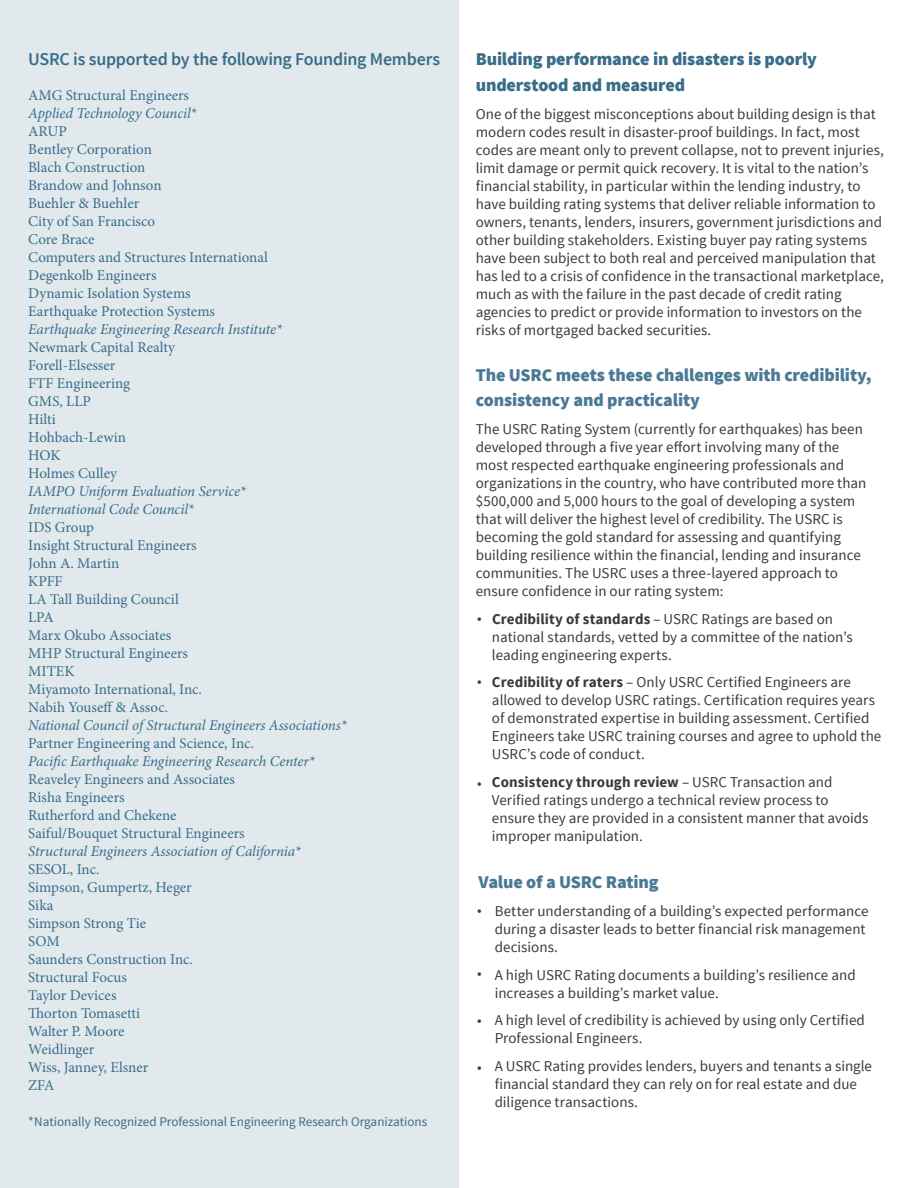
<style>
.page{position:relative;width:918px;height:1188px;background:#fff}
.page>*{position:absolute;margin:0;border:0;box-sizing:border-box;transform-origin:0 0}
.t1{font:900 18px/25.5px "Source Sans Pro";letter-spacing:-.01em;color:#4a7995}
.t2{font:900 18px/25.5px "Source Sans Pro";letter-spacing:-.01em;color:#396d8a}
.t3{font:600 18px "Source Sans Pro";letter-spacing:-.015em;color:#396d8a}
.t4{font:15px/18px "Source Sans Pro";color:#3a3a3a}
.t5{font:15px "Minion Pro";color:#396d8a}
.t6{font:italic 15px "Minion Pro";letter-spacing:-.01em;color:#396d8a}
.t7{font:13.2px "Source Sans Pro";color:#396d8a}
.s1{font-style:normal}
.s2{font-family:"Minion Pro";font-size:15px}
.s3{font-weight:700}
</style>
<div class="page">
<div style="left:0;top:0;width:459px;height:1188px;background:#e1e9ed"></div>
<p class="t3" style="left:28px;top:48px;width:413px">USRC is supported by the following Founding Members</p>
<p class="t5" style="left:28px;top:85px;width:162px">AMG Structural Engineers</p>
<p class="t6" style="left:28px;top:103px;width:171px">Applied Technology Council<span class="s1">*</span></p>
<p class="t5" style="left:28px;top:121px;width:40px">ARUP</p>
<p class="t5" style="left:28px;top:139px;width:125px">Bentley Corporation</p>
<p class="t5" style="left:28px;top:157px;width:119px">Blach Construction</p>
<p class="t5" style="left:28px;top:175px;width:135px">Brandow and Johnson</p>
<p class="t5" style="left:28px;top:193px;width:113px">Buehler &amp; Buehler</p>
<p class="t5" style="left:28px;top:211px;width:129px">City of San Francisco</p>
<p class="t5" style="left:28px;top:229px;width:68px">Core Brace</p>
<p class="t5" style="left:28px;top:247px;width:241px">Computers and Structures International</p>
<p class="t5" style="left:28px;top:265px;width:130px">Degenkolb Engineers</p>
<p class="t5" style="left:28px;top:283px;width:164px">Dynamic Isolation Systems</p>
<p class="t5" style="left:28px;top:301px;width:188px">Earthquake Protection Systems</p>
<p class="t6" style="left:28px;top:319px;width:256px">Earthquake Engineering Research Institute<span class="s1">*</span></p>
<p class="t5" style="left:28px;top:337px;width:148px">Newmark Capital Realty</p>
<p class="t5" style="left:28px;top:355px;width:89px">Forell-Elsesser</p>
<p class="t5" style="left:28px;top:373px;width:103px">FTF Engineering</p>
<p class="t5" style="left:28px;top:391px;width:64px">GMS, LLP</p>
<p class="t5" style="left:28px;top:409px;width:29px">Hilti</p>
<p class="t5" style="left:28px;top:427px;width:99px">Hohbach-Lewin</p>
<p class="t5" style="left:28px;top:445px;width:34px">HOK</p>
<p class="t5" style="left:28px;top:463px;width:90px">Holmes Culley</p>
<p class="t6" style="left:28px;top:481px;width:220px">IAMPO Uniform Evaluation Service<span class="s1">*</span></p>
<p class="t6" style="left:28px;top:499px;width:168px">International Code Council<span class="s1">*</span></p>
<p class="t5" style="left:28px;top:517px;width:67px">IDS Group</p>
<p class="t5" style="left:28px;top:535px;width:170px">Insight Structural Engineers</p>
<p class="t5" style="left:28px;top:553px;width:93px">John A. Martin</p>
<p class="t5" style="left:28px;top:571px;width:36px">KPFF</p>
<p class="t5" style="left:28px;top:589px;width:152px">LA Tall Building Council</p>
<p class="t5" style="left:28px;top:607px;width:27px">LPA</p>
<p class="t5" style="left:28px;top:625px;width:145px">Marx Okubo Associates</p>
<p class="t5" style="left:28px;top:643px;width:161px">MHP Structural Engineers</p>
<p class="t5" style="left:28px;top:661px;width:48px">MITEK</p>
<p class="t5" style="left:28px;top:679px;width:175px">Miyamoto International, Inc.</p>
<p class="t5" style="left:28px;top:697px;width:141px">Nabih Youseff &amp; Assoc.</p>
<p class="t6" style="left:28px;top:715px;width:321px">National Council of Structural Engineers Associations<span class="s1">*</span></p>
<p class="t5" style="left:28px;top:733px;width:227px">Partner Engineering and Science, Inc.</p>
<p class="t6" style="left:28px;top:751px;width:289px">Pacific Earthquake Engineering Research Center<span class="s1">*</span></p>
<p class="t5" style="left:28px;top:769px;width:208px">Reaveley Engineers and Associates</p>
<p class="t5" style="left:28px;top:787px;width:98px">Risha Engineers</p>
<p class="t5" style="left:28px;top:805px;width:150px">Rutherford and Chekene</p>
<p class="t5" style="left:28px;top:823px;width:218px">Saiful/Bouquet Structural Engineers</p>
<p class="t6" style="left:28px;top:841px;width:275px">Structural Engineers Association of California<span class="s1">*</span></p>
<p class="t5" style="left:28px;top:859px;width:73px">SESOL, Inc.</p>
<p class="t5" style="left:28px;top:877px;width:165px">Simpson, Gumpertz, Heger</p>
<p class="t5" style="left:28px;top:895px;width:27px">Sika</p>
<p class="t5" style="left:28px;top:913px;width:119px">Simpson Strong Tie</p>
<p class="t5" style="left:28px;top:931px;width:33px">SOM</p>
<p class="t5" style="left:28px;top:949px;width:166px">Saunders Construction Inc.</p>
<p class="t5" style="left:28px;top:967px;width:100px">Structural Focus</p>
<p class="t5" style="left:28px;top:985px;width:90px">Taylor Devices</p>
<p class="t5" style="left:28px;top:1003px;width:113px">Thorton Tomasetti</p>
<p class="t5" style="left:28px;top:1021px;width:98px">Walter P. Moore</p>
<p class="t5" style="left:28px;top:1039px;width:68px">Weidlinger</p>
<p class="t5" style="left:28px;top:1057px;width:122px">Wiss, Janney, Elsner</p>
<p class="t5" style="left:28px;top:1075px;width:28px">ZFA</p>
<p class="t7" style="left:28px;top:1113px;width:400px"><span class="s2">*</span>Nationally Recognized Professional Engineering Research Organizations</p>
<p class="t2" style="left:476px;top:47px;width:343px">Building performance in disasters is poorly understood and measured</p>
<p class="t4" style="left:476px;top:105px;width:410px">One of the biggest misconceptions about building design is that modern codes result in disaster-proof buildings. In fact, most codes are meant only to prevent collapse, not to prevent injuries, limit damage or permit quick recovery. It is vital to the nation’s financial stability, in particular within the lending industry, to have building rating systems that deliver reliable information to owners, tenants, lenders, insurers, government jurisdictions and other building stakeholders. Existing buyer pay rating systems have been subject to both real and perceived manipulation that has led to a crisis of confidence in the transactional marketplace, much as with the failure in the past decade of credit rating agencies to predict or provide information to investors on the risks of mortgaged backed securities.</p>
<p class="t1" style="left:476px;top:363px;width:397px">The USRC meets these challenges with credibility, consistency and practicality</p>
<p class="t4" style="left:476px;top:420px;width:392px">The USRC Rating System (currently for earthquakes) has been developed through a five year effort involving many of the most respected earthquake engineering professionals and organizations in the country, who have contributed more than $500,000 and 5,000 hours to the goal of developing a system that will deliver the highest level of credibility. The USRC is becoming the gold standard for assessing and quantifying building resilience within the financial, lending and insurance communities. The USRC uses a three-layered approach to ensure confidence in our rating system:</p>
<p class="t4" style="left:492px;top:610px;width:362px"><span class="s3">Credibility of standards</span> – USRC Ratings are based on national standards, vetted by a committee of the nation’s leading engineering experts.</p>
<p class="t4" style="left:492px;top:674px;width:391px"><span class="s3">Credibility of raters</span> – Only USRC Certified Engineers are allowed to develop USRC ratings. Certification requires years of demonstrated expertise in building assessment. Certified Engineers take USRC training courses and agree to uphold the USRC’s code of conduct.</p>
<p class="t4" style="left:492px;top:773px;width:378px"><span class="s3">Consistency through review</span> – USRC Transaction and Verified ratings undergo a technical review process to ensure they are provided in a consistent manner that avoids improper manipulation.</p>
<p class="t1" style="left:478px;top:870px;width:182px">Value of a USRC Rating</p>
<p class="t4" style="left:495px;top:902px;width:375px">Better understanding of a building’s expected performance during a disaster leads to better financial risk management decisions.</p>
<p class="t4" style="left:495px;top:966px;width:362px">A high USRC Rating documents a building’s resilience and increases a building’s market value.</p>
<p class="t4" style="left:495px;top:1012px;width:372px">A high level of credibility is achieved by using only Certified<br>Professional Engineers.</p>
<p class="t4" style="left:495px;top:1057px;width:379px">A USRC Rating provides lenders, buyers and tenants a single financial standard they can rely on for real estate and due diligence transactions.</p>
<p class="t4" style="left:477px;top:609px;width:6px">•</p>
<p class="t4" style="left:477px;top:672px;width:6px">•</p>
<p class="t4" style="left:477px;top:774px;width:6px">•</p>
<p class="t4" style="left:477px;top:901px;width:6px">•</p>
<p class="t4" style="left:477px;top:964px;width:6px">•</p>
<p class="t4" style="left:477px;top:1011px;width:6px">•</p>
<p class="t4" style="left:477px;top:1058px;width:6px">•</p>
</div>
